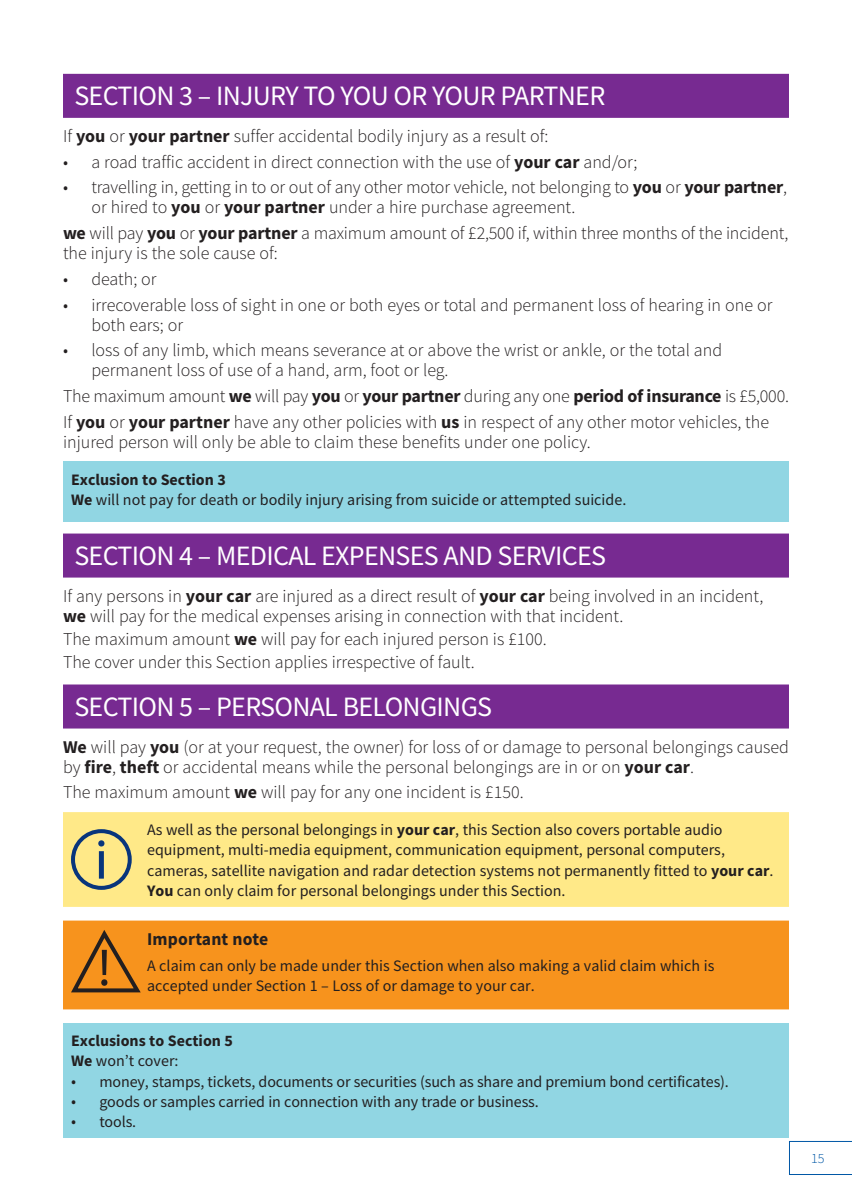
<style>
.page{position:relative;width:852px;height:1204px;background:#fff}
.page>*{position:absolute;margin:0;border:0;box-sizing:border-box;transform-origin:0 0}
.t1{font:28px "Source Sans Pro";letter-spacing:-.025em;color:#fff}
.t2{font:300 18px/20px "Source Sans Pro";color:#231f20}
.t3{font:700 18px "Source Sans Pro";letter-spacing:.01em;color:#231f20}
.t4{font:16px/20px "Source Sans Pro";color:#231f20}
.t5{font:700 16px/20px "Source Sans Pro";color:#231f20}
.t6{font:300 14px "Source Sans Pro";color:#0158a6}
.s1{font-weight:700}
.s2{font-weight:400}
.s3{font-weight:300;font-size:18px}
</style>
<div class="page">
<svg style="left:789px;top:1141px;width:63px;height:33px"></svg>
<div style="left:63px;top:74px;width:726px;height:44px;background:#772a91"></div>
<div style="left:63px;top:533px;width:726px;height:44px;background:#772a91"></div>
<div style="left:63px;top:684px;width:726px;height:44px;background:#772a91"></div>
<div style="left:63px;top:461px;width:726px;height:60px;background:#91d6e3"></div>
<div style="left:63px;top:812px;width:726px;height:94px;background:#ffe988"></div>
<div style="left:71px;top:829px;width:61px;height:60px;border:4px solid #08357c;border-radius:50%"></div>
<svg style="left:98px;top:840px;width:6px;height:38px"></svg>
<div style="left:63px;top:920px;width:726px;height:89px;background:#f7931d"></div>
<svg style="left:68px;top:928px;width:76px;height:66px;background:#d07d1d"></svg>
<div style="left:63px;top:1022px;width:726px;height:115px;background:#91d6e3"></div>
<h1 class="t1" style="left:74px;top:78px;width:532px">SECTION 3 – INJURY TO YOU OR YOUR PARTNER</h1>
<p class="t2" style="left:63px;top:126px;width:487px">If <span class="s1">you</span> or <span class="s1">your partner</span> suffer accidental bodily injury as a result of:</p>
<p class="t2" style="left:63px;top:152px;width:576px">• a road traffic accident in direct connection with the use of <span class="s1">your car</span> and/or;</p>
<p class="t2" style="left:91px;top:177px;width:697px;text-indent:-28px">• travelling in, getting in to or out of any other motor vehicle, not belonging to <span class="s1">you</span> or <span class="s1">your partner</span>, or hired to <span class="s1">you</span> or <span class="s1">your partner</span> under a hire purchase agreement.</p>
<p class="t2" style="left:63px;top:223px;width:727px"><span class="s1">we</span> will pay <span class="s1">you</span> or <span class="s1">your partner</span> a maximum amount of £2,500 if, within three months of the incident, the injury is the sole cause of:</p>
<p class="t2" style="left:63px;top:269px;width:95px">• death; or</p>
<p class="t2" style="left:91px;top:294px;width:682px;text-indent:-28px">• irrecoverable loss of sight in one or both eyes or total and permanent loss of hearing in one or both ears; or</p>
<p class="t2" style="left:91px;top:340px;width:632px;text-indent:-28px">• loss of any limb, which means severance at or above the wrist or ankle, or the total and permanent loss of use of a hand, arm, foot or leg.</p>
<p class="t2" style="left:63px;top:383px;width:727px;line-height:25.6px">The maximum amount <span class="s1">we</span> will pay <span class="s1">you</span> or <span class="s1">your partner</span> during any one <span class="s1">period of insurance</span> is £5,000.<br>If <span class="s1">you</span> or <span class="s1">your partner</span> have any other policies with <span class="s1">us</span> in respect of any other motor vehicles, the</p>
<p class="t2" style="left:63px;top:431px;width:529px">injured person will only be able to claim these benefits under one policy.</p>
<p class="t4" style="left:71px;top:469px;width:557px"><span class="s1">Exclusion to Section 3<br>We</span> will not pay for death or bodily injury arising from suicide or attempted suicide.</p>
<h1 class="t1" style="left:74px;top:537px;width:533px">SECTION 4 – MEDICAL EXPENSES AND SERVICES</h1>
<p class="t2" style="left:63px;top:585px;width:702px">If any persons in <span class="s1">your car</span> are injured as a direct result of <span class="s1">your car</span> being involved in an incident, <span class="s1">we</span> will pay for the medical expenses arising in connection with that incident.</p>
<p class="t2" style="left:63px;top:627px;width:485px;line-height:22.8px">The maximum amount <span class="s1">we</span> will pay for each injured person is £100.<br>The cover under this Section applies irrespective of fault.</p>
<h1 class="t1" style="left:74px;top:688px;width:419px">SECTION 5 – PERSONAL BELONGINGS</h1>
<p class="t2" style="left:63px;top:736px;width:727px"><span class="s1">We</span> will pay <span class="s1">you</span> (or at your request, the owner) for loss of or damage to personal belongings caused by <span class="s1">fire</span>, <span class="s1">theft</span> or accidental means while the personal belongings are in or on <span class="s1">your car</span>.</p>
<p class="t2" style="left:63px;top:782px;width:462px">The maximum amount <span class="s1">we</span> will pay for any one incident is £150.</p>
<p class="t4" style="left:147px;top:819px;width:628px">As well as the personal belongings in <span class="s1">your car</span>, this Section also covers portable audio equipment, multi-media equipment, communication equipment, personal computers, cameras, satellite navigation and radar detection systems not permanently fitted to <span class="s1">your car</span>.<br><span class="s1">You</span> can only claim for personal belongings under this Section.</p>
<p class="t3" style="left:147px;top:927px;width:123px">Important note</p>
<p class="t4" style="left:147px;top:955px;width:569px">A claim can only be made under this Section when also making a valid claim which is accepted under Section 1 – Loss of or damage to your car.</p>
<p class="t5" style="left:71px;top:1030px;width:163px">Exclusions to Section 5<br>We <span class="s2">won’t cover:</span></p>
<p class="t4" style="left:71px;top:1070px;width:659px"><span class="s3">•</span> money, stamps, tickets, documents or securities (such as share and premium bond certificates).</p>
<p class="t4" style="left:71px;top:1090px;width:469px"><span class="s3">•</span> goods or samples carried in connection with any trade or business.</p>
<p class="t4" style="left:71px;top:1110px;width:67px"><span class="s3">•</span> tools.</p>
<p class="t6" style="left:811px;top:1149px;width:15px">15</p>
</div>
